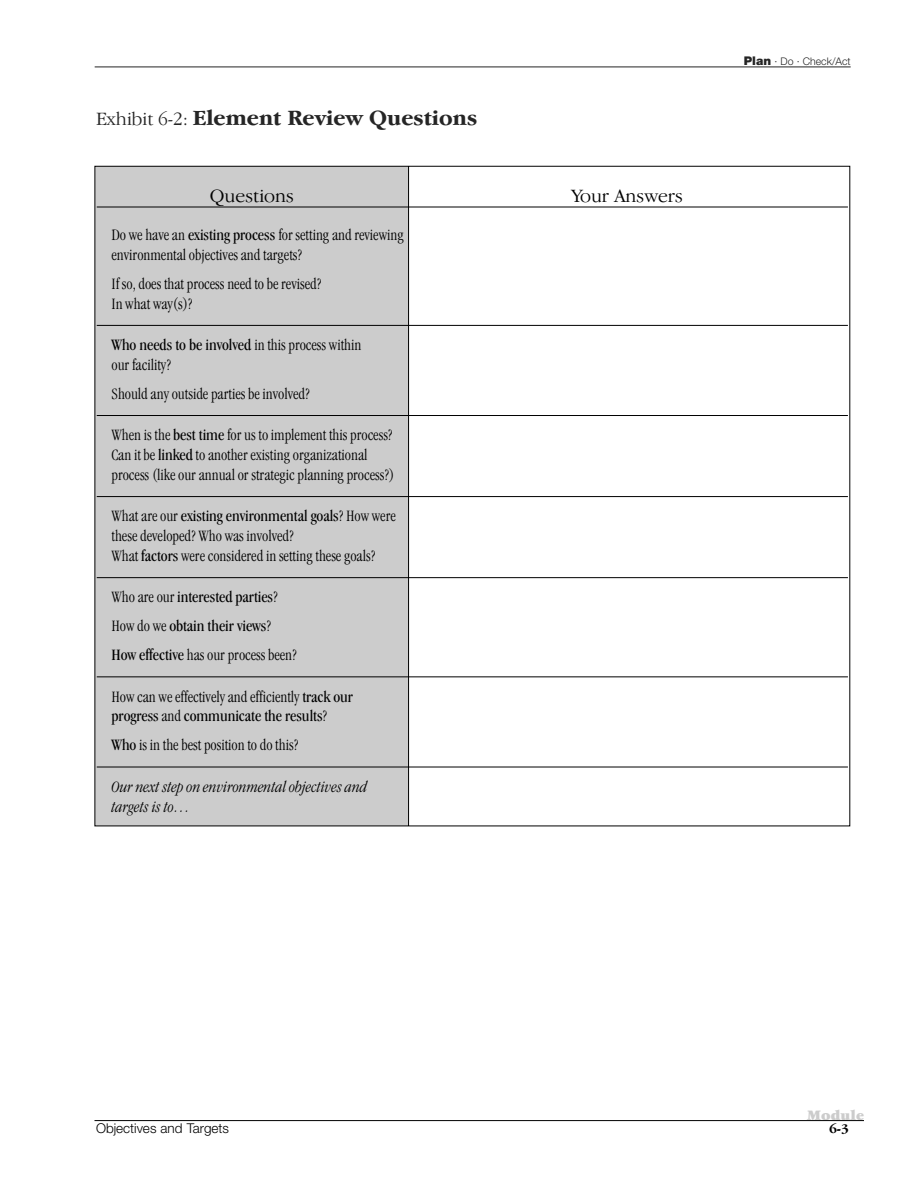
<style>
.page{position:relative;width:918px;height:1188px;background:#fff}
.page>*{position:absolute;margin:0;border:0;box-sizing:border-box;transform-origin:0 0}
.t1{font:700 22.5px "Garamond IT Cby BT";color:#252525}
.t2{font:300 19.5px "Garamond IT Cby BT";color:#000}
.t3{font:300 condensed 16.5px/19.8px "Garamond IT Cby BT";letter-spacing:-.005em;color:#000}
.t4{font:condensed 16.5px/29px "Garamond IT Cby BT";letter-spacing:-.005em;color:#000}
.t5{font:italic 300 condensed 16.5px/19.8px "Garamond IT Cby BT";letter-spacing:-.005em;color:#000}
.t6{font:900 15px "Garamond IT Cby BT";color:#ccc}
.t7{font:300 13.5px "Helvetica Neue";color:#000}
.t8{font:700 13.5px "Garamond IT Cby BT";color:#000}
.t9{font:300 10.5px "Helvetica Neue";color:#252525}
.s1{font-weight:300;font-size:19.5px}
.s2{font-weight:400}
.s3{font-weight:300}
.s4{font-weight:900;font-size:12px}
</style>
<div class="page">
<hr style="left:95px;top:67px;width:756px;height:1px;background:#252525">
<hr style="left:94px;top:1120px;width:770px;height:1px;background:#000">
<svg style="left:94px;top:165px;width:757px;height:662px"></svg>
<h1 class="t1" style="left:96px;top:107px;width:383px"><span class="s1">Exhibit 6-2:</span> Element Review Questions</h1>
<p class="t2" style="left:210px;top:189px;width:86px">Questions</p>
<p class="t2" style="left:571px;top:189px;width:113px">Your Answers</p>
<p class="t3" style="left:112px;top:228px;width:294px">Do we have an <span class="s2">existing process</span> for setting and reviewing environmental objectives and targets?</p>
<p class="t3" style="left:112px;top:276px;width:212px">If so, does that process need to be revised?<br>In what way(s)?</p>
<p class="t3" style="left:112px;top:338px;width:251px"><span class="s2">Who needs to be involved</span> in this process within our facility?</p>
<p class="t3" style="left:112px;top:386px;width:200px">Should any outside parties be involved?</p>
<p class="t3" style="left:112px;top:428px;width:284px">When is the <span class="s2">best time</span> for us to implement this process?<br>Can it be <span class="s2">linked</span> to another existing organizational process (like our annual or strategic planning process?)</p>
<p class="t3" style="left:112px;top:509px;width:286px">What are our <span class="s2">existing environmental goals</span>? How were these developed? Who was involved?<br>What <span class="s2">factors</span> were considered in setting these goals?</p>
<p class="t4" style="left:112px;top:585px;width:187px"><span class="s3">Who are our</span> interested parties<span class="s3">?<br>How do we</span> obtain their views<span class="s3">?<br></span>How effective <span class="s3">has our process been?</span></p>
<p class="t3" style="left:112px;top:689px;width:243px">How can we effectively and efficiently <span class="s2">track our progress</span> and <span class="s2">communicate the results</span>?</p>
<p class="t3" style="left:112px;top:738px;width:189px"><span class="s2">Who</span> is in the best position to do this?</p>
<p class="t5" style="left:112px;top:778px;width:257px">Our next step on environmental objectives and targets is to…</p>
<p class="t9" style="left:744px;top:57px;width:108px"><span class="s4">Plan</span> · Do · Check/Act</p>
<p class="t6" style="left:807px;top:1106px;width:58px">Module</p>
<p class="t7" style="left:96px;top:1124px;width:135px">Objectives and Targets</p>
<p class="t8" style="left:829px;top:1123px;width:21px">6-3</p>
</div>
